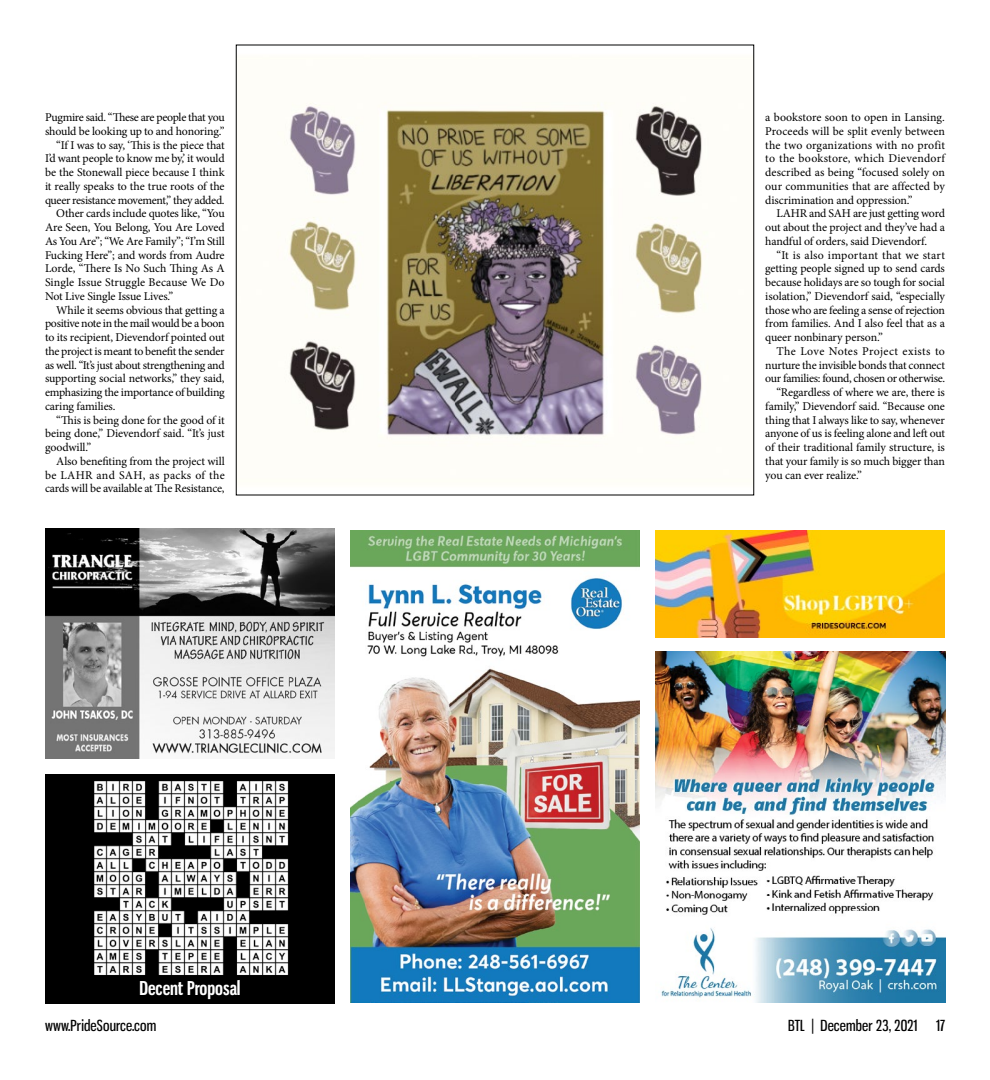
<style>
.page{position:relative;width:990px;height:1080px;background:#fff}
.page>*{position:absolute;margin:0;border:0;box-sizing:border-box;transform-origin:0 0}
.t1{font:700 18.75px "Gnuolane Rg";color:#fff}
.t2{font:15px "Gnuolane Rg";letter-spacing:.01em;color:#000}
.t3{font:11.88px/13.8px "Minion Pro";letter-spacing:-.015em;color:#000;text-align:justify}
.t4{font:11.88px "Minion Pro";letter-spacing:.01em;color:#000}
.t5{font:11.88px "Minion Pro";letter-spacing:.03em;color:#000}
.t6{font:11.88px "Minion Pro";letter-spacing:.025em;color:#000}
</style>
<div class="page">
<div style="left:45px;top:774px;width:290px;height:230px;background:#000"></div>
<img style="left:95px;top:782px;width:193px;height:192px">
<div style="left:93px;top:780px;width:197px;height:196px;border:1px solid #000"></div>
<img style="left:45px;top:529px;width:290px;height:229px">
<img style="left:350px;top:530px;width:290px;height:472px">
<img style="left:655px;top:652px;width:290px;height:351px">
<img style="left:278px;top:102px;width:430px;height:345px">
<img style="left:655px;top:530px;width:290px;height:108px">
<p class="t3" style="left:45px;top:111px;width:181px">Pugmire said. “These are people that you</p>
<p class="t3" style="left:45px;top:124px;width:181px">should be looking up to and honoring.”</p>
<p class="t3" style="left:56px;top:138px;width:170px">“If I was to say, ‘This is the piece that</p>
<p class="t3" style="left:45px;top:152px;width:181px">I’d want people to know me by,’ it would</p>
<p class="t3" style="left:45px;top:166px;width:181px">be the Stonewall piece because I think</p>
<p class="t3" style="left:45px;top:179px;width:181px">it really speaks to the true roots of the</p>
<p class="t3" style="left:45px;top:193px;width:181px">queer resistance movement,” they added.</p>
<p class="t3" style="left:56px;top:207px;width:170px">Other cards include quotes like, “You</p>
<p class="t3" style="left:45px;top:221px;width:181px">Are Seen, You Belong, You Are Loved</p>
<p class="t3" style="left:45px;top:234px;width:181px">As You Are”; “We Are Family”; “I’m Still</p>
<p class="t3" style="left:45px;top:248px;width:181px">Fucking Here”; and words from Audre</p>
<p class="t3" style="left:45px;top:262px;width:181px">Lorde, “There Is No Such Thing As A</p>
<p class="t4" style="left:45px;top:274px;width:181px">Single Issue Struggle Because We Do</p>
<p class="t3" style="left:45px;top:289px;width:130px">Not Live Single Issue Lives.”</p>
<p class="t3" style="left:56px;top:303px;width:170px">While it seems obvious that getting a</p>
<p class="t3" style="left:45px;top:317px;width:181px">positive note in the mail would be a boon</p>
<p class="t3" style="left:45px;top:331px;width:181px">to its recipient, Dievendorf pointed out</p>
<p class="t3" style="left:45px;top:344px;width:181px">the project is meant to benefit the sender</p>
<p class="t3" style="left:45px;top:358px;width:181px">as well. “It’s just about strengthening and</p>
<p class="t3" style="left:45px;top:372px;width:181px">supporting social networks,” they said,</p>
<p class="t3" style="left:45px;top:386px;width:181px">emphasizing the importance of building</p>
<p class="t3" style="left:45px;top:399px;width:72px">caring families.</p>
<p class="t3" style="left:56px;top:413px;width:170px">“This is being done for the good of it</p>
<p class="t3" style="left:45px;top:427px;width:181px">being done,” Dievendorf said. “It’s just</p>
<p class="t3" style="left:45px;top:441px;width:48px">goodwill.”</p>
<p class="t3" style="left:56px;top:454px;width:170px">Also benefiting from the project will</p>
<p class="t6" style="left:45px;top:467px;width:181px">be LAHR and SAH, as packs of the</p>
<p class="t3" style="left:45px;top:482px;width:181px">cards will be available at The Resistance,</p>
<h1 class="t1" style="left:139px;top:977px;width:103px">Decent Proposal</h1>
<p class="t3" style="left:765px;top:111px;width:181px">a bookstore soon to open in Lansing.<br>Proceeds will be split evenly between the two organizations with no profit to the bookstore, which Dievendorf described as being “focused solely on our communities that are affected by discrimination and oppression.”</p>
<p class="t3" style="left:765px;top:207px;width:181px;text-indent:11px">LAHR and SAH are just getting word out about the project and they’ve had a handful of orders, said Dievendorf.</p>
<p class="t3" style="left:765px;top:248px;width:181px;text-indent:11px">“It is also important that we start getting people signed up to send cards because holidays are so tough for social isolation,” Dievendorf said, “especially those who are feeling a sense of rejection from families. And I also feel that as a queer nonbinary person.”</p>
<p class="t5" style="left:777px;top:343px;width:170px">The Love Notes Project exists to</p>
<p class="t3" style="left:765px;top:358px;width:181px">nurture the invisible bonds that connect</p>
<p class="t3" style="left:765px;top:372px;width:181px">our families: found, chosen or otherwise.</p>
<p class="t3" style="left:777px;top:386px;width:170px">“Regardless of where we are, there is</p>
<p class="t3" style="left:765px;top:399px;width:181px">family,” Dievendorf said. “Because one</p>
<p class="t3" style="left:765px;top:413px;width:181px">thing that I always like to say, whenever</p>
<p class="t3" style="left:765px;top:427px;width:181px">anyone of us is feeling alone and left out</p>
<p class="t3" style="left:765px;top:441px;width:181px">of their traditional family structure, is</p>
<p class="t3" style="left:765px;top:454px;width:181px">that your family is so much bigger than</p>
<p class="t3" style="left:765px;top:468px;width:98px">you can ever realize.”</p>
<p class="t2" style="left:45px;top:1016px;width:113px">www.PrideSource.com</p>
<p class="t2" style="left:788px;top:1016px;width:131px">BTL | December 23, 2021</p>
<p class="t2" style="left:936px;top:1016px;width:10px">17</p>
</div>
